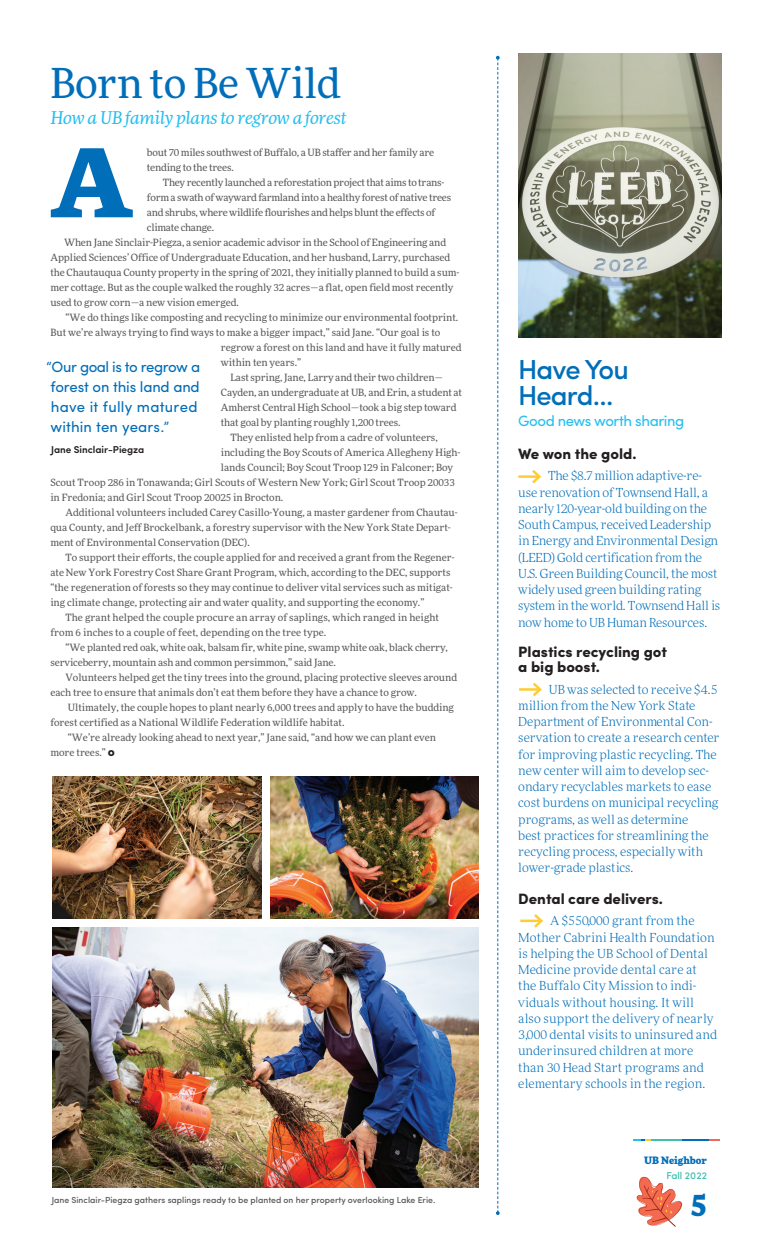
<style>
.page{position:relative;width:765px;height:1260px;background:#fff}
.page>*{position:absolute;margin:0;border:0;box-sizing:border-box;transform-origin:0 0}
.t1{font:900 92.62px "FF More Pro";color:#006eb9;scale:1.05 1}
.t2{font:41.25px "FF More Pro";letter-spacing:-.01em;color:#006eb9}
.News_Body{font:900 30px "FF More Pro";color:#006eb9}
.Georgia_body{font:500 27.5px/26.2px "Sofia Pro";letter-spacing:-.04em;color:#006eb9}
.Georgia_body-2{font:italic 17.5px "FF More Pro";letter-spacing:-.015em;color:#26bff0}
.Georgia_body-3{font:15px/20px "Sofia Pro";letter-spacing:-.01em;color:#006eb9}
.t3{font:900 15px/15px "Sofia Pro";color:#231f20}
.B_Hed{font:15px "Sofia Pro";letter-spacing:-.03em;color:#26bff0}
.t4{font:300 12.5px/16.2px "FF More Pro";color:#006eb9}
.Georgia_body-4{font:10px/15px "FF More Pro";color:#57585a}
.Georgia_body-5{font:10px/15px "FF More Pro";letter-spacing:-.02em;color:#57585a}
.Georgia_body-6{font:600 10px "Sofia Pro";color:#231f20}
.News_Body-2{font:900 10px "FF More Pro";color:#006eb9}
.News_Body-3{font:500 10px "Sofia Pro";color:#3fbfae}
.B_Hed-2{font:500 8.75px "Sofia Pro";color:#57585a}
.s1{font-family:"Sofia Pro";font-weight:900;font-size:12.5px;color:#231f20}
</style>
<div class="page">
<hr style="left:633px;top:1139px;width:87px;height:2px;background:#006eb9">
<hr style="left:646px;top:1139px;width:36px;height:2px;background:#3fbfae">
<svg style="left:709px;top:1139px;width:11px;height:2px"></svg>
<svg style="left:633px;top:1139px;width:18px;height:2px"></svg>
<svg style="left:496px;top:56px;width:4px;height:1159px"></svg>
<hr style="left:518px;top:475px;width:21px;height:3px;background:#fecd33">
<svg style="left:529px;top:470px;width:12px;height:14px"></svg>
<hr style="left:519px;top:688px;width:21px;height:3px;background:#fecd33">
<svg style="left:530px;top:682px;width:12px;height:15px"></svg>
<hr style="left:520px;top:920px;width:21px;height:2px;background:#fecd33">
<svg style="left:531px;top:914px;width:12px;height:14px"></svg>
<img style="left:518px;top:53px;width:204px;height:285px">
<svg style="left:637px;top:1177px;width:45px;height:50px"></svg>
<img style="left:52px;top:927px;width:427px;height:261px">
<img style="left:52px;top:776px;width:209px;height:142px">
<img style="left:270px;top:776px;width:209px;height:142px">
<p class="t2" style="left:50px;top:55px;width:291px">Born to Be Wild</p>
<p class="Georgia_body-2" style="left:50px;top:106px;width:298px">How a UB family plans to regrow a forest</p>
<p class="t1" style="left:50px;top:109px;width:80px">A</p>
<p class="Georgia_body-4" style="left:147px;top:145px;width:289px">bout 70 miles southwest of Buffalo, a UB staffer and her family are tending to the trees.</p>
<p class="Georgia_body-5" style="left:147px;top:175px;width:306px;text-indent:16px">They recently launched a reforestation project that aims to trans&shy;form a swath of wayward farmland into a healthy forest of native trees and shrubs, where wildlife flourishes and helps blunt the effects of climate change.</p>
<p class="Georgia_body-4" style="left:50px;top:235px;width:411px;text-indent:14px">When Jane Sinclair-Piegza, a senior academic advisor in the School of Engineering and Applied Sciences’ Office of Undergraduate Education, and her husband, Larry, purchased the Chautauqua County property in the spring of 2021, they initially planned to build a sum&shy;mer cottage. But as the couple walked the roughly 32 acres—a flat, open field most recently used to grow corn—a new vision emerged.</p>
<p class="Georgia_body-4" style="left:65px;top:310px;width:394px">“We do things like composting and recycling to minimize our environmental footprint.</p>
<p class="Georgia_body-4" style="left:50px;top:325px;width:391px">But we’re always trying to find ways to make a bigger impact,” said Jane. “Our goal is to</p>
<p class="Georgia_body-4" style="left:221px;top:340px;width:242px">regrow a forest on this land and have it fully matured</p>
<p class="Georgia_body-4" style="left:221px;top:355px;width:82px">within ten years.”</p>
<p class="Georgia_body-4" style="left:221px;top:370px;width:243px;text-indent:10px">Last spring, Jane, Larry and their two children— Cayden, an undergraduate at UB, and Erin, a student at Amherst Central High School—took a big step toward that goal by planting roughly 1,200 trees.</p>
<p class="Georgia_body-4" style="left:230px;top:430px;width:209px">They enlisted help from a cadre of volunteers,</p>
<p class="Georgia_body-4" style="left:221px;top:445px;width:241px">including the Boy Scouts of America Allegheny High-</p>
<p class="Georgia_body-4" style="left:221px;top:460px;width:234px">lands Council; Boy Scout Troop 129 in Falconer; Boy</p>
<p class="Georgia_body-4" style="left:50px;top:475px;width:406px">Scout Troop 286 in Tonawanda; Girl Scouts of Western New York; Girl Scout Troop 20033</p>
<p class="Georgia_body-4" style="left:50px;top:490px;width:234px">in Fredonia; and Girl Scout Troop 20025 in Brocton.</p>
<p class="Georgia_body-4" style="left:50px;top:505px;width:409px;text-indent:15px">Additional volunteers included Carey Casillo-Young, a master gardener from Chautau&shy;qua County, and Jeff Brockelbank, a forestry supervisor with the New York State Depart&shy;ment of Environmental Conservation (DEC).</p>
<p class="Georgia_body-4" style="left:50px;top:550px;width:406px;text-indent:15px">To support their efforts, the couple applied for and received a grant from the Regener&shy;ate New York Forestry Cost Share Grant Program, which, according to the DEC, supports “the regeneration of forests so they may continue to deliver vital services such as mitigat&shy;ing climate change, protecting air and water quality, and supporting the economy.”</p>
<p class="Georgia_body-4" style="left:50px;top:610px;width:390px;text-indent:15px">The grant helped the couple procure an array of saplings, which ranged in height from 6 inches to a couple of feet, depending on the tree type.</p>
<p class="Georgia_body-4" style="left:50px;top:640px;width:399px;text-indent:15px">“We planted red oak, white oak, balsam fir, white pine, swamp white oak, black cherry, serviceberry, mountain ash and common persimmon,” said Jane.</p>
<p class="Georgia_body-4" style="left:50px;top:670px;width:408px;text-indent:15px">Volunteers helped get the tiny trees into the ground, placing protective sleeves around each tree to ensure that animals don’t eat them before they have a chance to grow.</p>
<p class="Georgia_body-4" style="left:50px;top:700px;width:405px;text-indent:18px">Ultimately, the couple hopes to plant nearly 6,000 trees and apply to have the budding forest certified as a National Wildlife Federation wildlife habitat.</p>
<p class="Georgia_body-4" style="left:50px;top:730px;width:387px;text-indent:18px">“We’re already looking ahead to next year,” Jane said, “and how we can plant even more trees.” <span class="s1">0</span></p>
<p class="Georgia_body-3" style="left:46px;top:356px;width:155px">“Our goal is to regrow a forest on this land and have it fully matured within ten years.”</p>
<p class="Georgia_body-6" style="left:51px;top:442px;width:95px">Jane Sinclair-Piegza</p>
<p class="B_Hed-2" style="left:52px;top:1193px;width:385px">Jane Sinclair-Piegza gathers saplings ready to be planted on her property overlooking Lake Erie.</p>
<p class="Georgia_body" style="left:518px;top:354px;width:112px">Have You<br>Heard…</p>
<p class="B_Hed" style="left:518px;top:409px;width:167px">Good news worth sharing</p>
<p class="t3" style="left:518px;top:444px;width:120px">We won the gold.</p>
<p class="t4" style="left:518px;top:467px;width:204px;text-indent:30px">The $8.7 million adaptive-re&shy;use renovation of Townsend Hall, a nearly 120-year-old building on the South Campus, received Leadership in Energy and Environmental Design (LEED) Gold certification from the U.S. Green Building Council, the most widely used green building rating system in the world. Townsend Hall is now home to UB Human Resources.</p>
<p class="t3" style="left:518px;top:643px;width:150px">Plastics recycling got a big boost.</p>
<p class="t4" style="left:518px;top:681px;width:203px;text-indent:30px">UB was selected to receive $4.5 million from the New York State Department of Environmental Con&shy;servation to create a research center for improving plastic recycling. The new center will aim to develop sec&shy;ondary recyclables markets to ease cost burdens on municipal recycling programs, as well as determine<br>best practices for streamlining the recycling process, especially with lower-grade plastics.</p>
<p class="t3" style="left:518px;top:889px;width:146px">Dental care delivers.</p>
<p class="t4" style="left:518px;top:912px;width:200px;text-indent:32px">A $550,000 grant from the<br>Mother Cabrini Health Foundation is helping the UB School of Dental<br>Medicine provide dental care at the Buffalo City Mission to indi&shy;viduals without housing. It will also support the delivery of nearly<br>3,000 dental visits to uninsured and underinsured children at more than 30 Head Start programs and elementary schools in the region.</p>
<p class="News_Body-2" style="left:644px;top:1153px;width:64px">UB Neighbor</p>
<p class="News_Body-3" style="left:667px;top:1168px;width:42px">Fall 2022</p>
<p class="News_Body" style="left:691px;top:1181px;width:18px">5</p>
</div>
